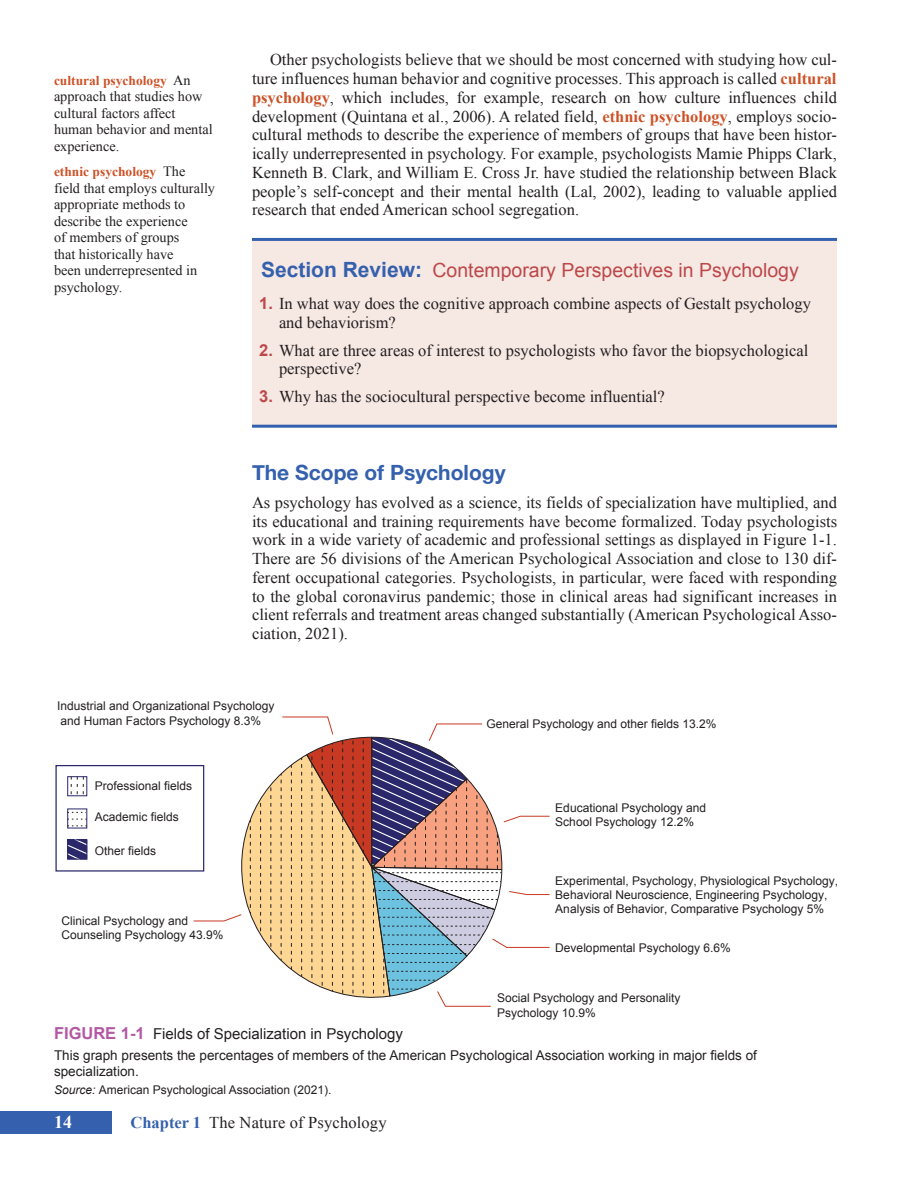
<style>
.page{position:relative;width:918px;height:1188px;background:#fff}
.page>*{position:absolute;margin:0;border:0;box-sizing:border-box;transform-origin:0 0}
.t1{font:700 21px "Helvetica Neue";color:#3460ad}
.srh{font:19.5px "Arial";color:#bd484a}
.t2{font:700 18px "Times New Roman";color:#fff}
.tx{font:16.5px/18.8px "Times New Roman";color:#231f20;text-align:justify}
.tx1{font:16.5px/18.8px "Times New Roman";color:#231f20;text-align:justify}
.srnl{font:16.5px/18.8px "Times New Roman";color:#231f20}
.ft{font:15px "Arial";color:#231f20}
.kt{font:14.25px/16.5px "Times New Roman";color:#231f20}
.fc{font:13.5px/16.2px "Arial";color:#231f20}
.kt-2{font:700 13.5px "Times New Roman";color:#cd5127}
.fcr{font:12px/14.4px "Arial";color:#231f20}
.s1{font-weight:400;font-size:14.25px;color:#231f20}
.s2{font-weight:700;color:#cd5127}
.s3{font-weight:700;font-size:21px;color:#3460ad}
.s4{font-family:"Arial";font-weight:700;color:#bd484a}
.s5{font-weight:700;font-size:16.5px;color:#b358a3}
.s6{font-style:italic}
.s7{font-weight:700;color:#3460ad}
</style>
<div class="page">
<div style="left:0;top:1111px;width:112px;height:23px;background:#3460ad"></div>
<div style="left:252px;top:240px;width:585px;height:186px;background:#f6e8e3"></div>
<hr style="left:252px;top:238px;width:585px;height:3px;background:#3460ad">
<hr style="left:252px;top:425px;width:585px;height:3px;background:#3460ad">
<div style="left:55px;top:765px;width:149px;height:107px;border:1px solid #2a276a"></div>
<svg style="left:67px;top:839px;width:21px;height:21px"></svg>
<div style="left:67px;top:840px;width:20px;height:19px;border:1px solid #2a276a"></div>
<div style="left:67px;top:776px;width:20px;height:20px;border:1px solid #2a276a"></div>
<svg style="left:71px;top:777px;width:13px;height:19px"></svg>
<div style="left:67px;top:809px;width:20px;height:19px;border:1px solid #2a276a"></div>
<svg style="left:67px;top:819px;width:20px;height:1px"></svg>
<svg style="left:67px;top:826px;width:20px;height:1px"></svg>
<svg style="left:193px;top:716px;width:357px;height:291px"></svg>
<p class="kt-2" style="left:54px;top:71px;width:138px">cultural psychology <span class="s1">An</span></p>
<p class="kt" style="left:54px;top:88px;width:160px">approach that studies how cultural factors affect human behavior and mental experience.</p>
<p class="kt-2" style="left:54px;top:162px;width:133px">ethnic psychology <span class="s1">The</span></p>
<p class="kt" style="left:54px;top:179px;width:163px">field that employs culturally appropriate methods to describe the experience<br>of members of groups<br>that historically have<br>been underrepresented in psychology.</p>
<p class="tx" style="left:252px;top:50px;width:587px;text-indent:18px">Other psychologists believe that we should be most concerned with studying how cul&shy;ture influences human behavior and cognitive processes. This approach is called <span class="s2">cultural psychology</span>, which includes, for example, research on how culture influences child development (Quintana et al., 2006). A related field, <span class="s2">ethnic psychology</span>, employs socio&shy;cultural methods to describe the experience of members of groups that have been histor&shy;ically underrepresented in psychology. For example, psychologists Mamie Phipps Clark, Kenneth B. Clark, and William E. Cross Jr. have studied the relationship between Black people’s self-concept and their mental health (Lal, 2002), leading to valuable applied research that ended American school segregation.</p>
<p class="srh" style="left:261px;top:257px;width:539px"><span class="s3">Section Review:</span> Contemporary Perspectives in Psychology</p>
<p class="srnl" style="left:279px;top:294px;width:534px;text-indent:-20px"><span class="s4">1.</span> In what way does the cognitive approach combine aspects of Gestalt psychology and behaviorism?</p>
<p class="srnl" style="left:279px;top:341px;width:531px;text-indent:-20px"><span class="s4">2.</span> What are three areas of interest to psychologists who favor the biopsychological perspective?</p>
<p class="srnl" style="left:259px;top:387px;width:407px"><span class="s4">3.</span> Why has the sociocultural perspective become influential?</p>
<p class="t1" style="left:252px;top:456px;width:255px">The Scope of Psychology</p>
<p class="tx1" style="left:252px;top:493px;width:587px">As psychology has evolved as a science, its fields of specialization have multiplied, and its educational and training requirements have become formalized. Today psychologists work in a wide variety of academic and professional settings as displayed in Figure 1-1.<br>There are 56 divisions of the American Psychological Association and close to 130 dif&shy;ferent occupational categories. Psychologists, in particular, were faced with responding to the global coronavirus pandemic; those in clinical areas had significant increases in client referrals and treatment areas changed substantially (American Psychological Asso&shy;ciation, 2021).</p>
<p class="fcr" style="left:57px;top:699px;width:219px">Industrial and Organizational Psychology and Human Factors Psychology 8.3%</p>
<p class="fcr" style="left:95px;top:778px;width:99px">Professional fields</p>
<p class="fcr" style="left:95px;top:810px;width:86px">Academic fields</p>
<p class="fcr" style="left:95px;top:843px;width:63px">Other fields</p>
<p class="fcr" style="left:61px;top:913px;width:164px">Clinical Psychology and<br>Counseling Psychology 43.9%</p>
<p class="fcr" style="left:487px;top:717px;width:232px">General Psychology and other fields 13.2%</p>
<p class="fcr" style="left:555px;top:801px;width:152px">Educational Psychology and<br>School Psychology 12.2%</p>
<p class="fcr" style="left:555px;top:873px;width:284px">Experimental, Psychology, Physiological Psychology,<br>Behavioral Neuroscience, Engineering Psychology,<br>Analysis of Behavior, Comparative Psychology 5%</p>
<p class="fcr" style="left:555px;top:941px;width:177px">Developmental Psychology 6.6%</p>
<p class="fcr" style="left:497px;top:991px;width:185px">Social Psychology and Personality<br>Psychology 10.9%</p>
<p class="ft" style="left:54px;top:1024px;width:351px"><span class="s5">FIGURE 1-1</span> Fields of Specialization in Psychology</p>
<p class="fc" style="left:54px;top:1047px;width:705px">This graph presents the percentages of members of the American Psychological Association working in major fields of specialization.</p>
<p class="fcr" style="left:54px;top:1083px;width:279px"><span class="s6">Source:</span> American Psychological Association (2021).</p>
<p class="t2" style="left:54px;top:1110px;width:19px">14</p>
<p class="tx" style="left:130px;top:1113px;width:258px"><span class="s7">Chapter 1</span> The Nature of Psychology</p>
</div>
